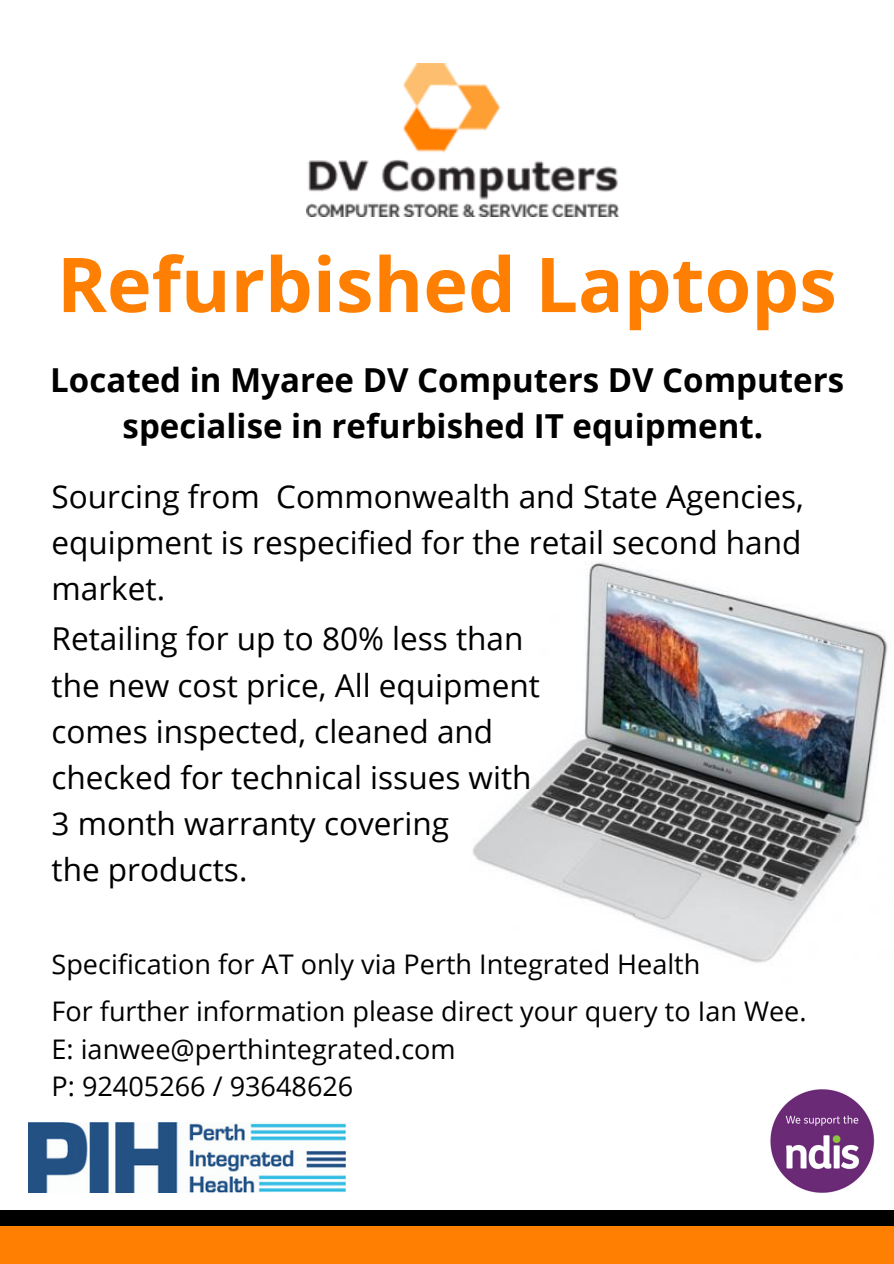
<style>
.page{position:relative;width:894px;height:1264px;background:#fff}
.page>*{position:absolute;margin:0;border:0;box-sizing:border-box;transform-origin:0 0}
.t1{font:700 75.6px "Open Sans";color:#ff7f03}
.t2{font:700 33px/46.2px "Open Sans";color:#000;text-align:center}
.t3{font:31.5px/46.2px "Open Sans";color:#000}
.t4{font:27px/47.5px "Open Sans";color:#000}
</style>
<div class="page">
<div style="left:0;top:1210px;width:893px;height:53px;background:#000"></div>
<img style="left:770px;top:1089px;width:103px;height:104px">
<img style="left:28px;top:1122px;width:318px;height:70px">
<div style="left:0;top:1226px;width:893px;height:37px;background:#ff7f03"></div>
<img style="left:472px;top:562px;width:416px;height:401px">
<img style="left:306px;top:63px;width:312px;height:153px">
<h1 class="t1" style="left:57px;top:231px;width:781px">Refurbished Laptops</h1>
<p class="t2" style="left:50px;top:356px;width:795px">Located in Myaree DV Computers DV Computers specialise in refurbished IT equipment.</p>
<p class="t3" style="left:52px;top:472px;width:753px;text-align:justify">Sourcing from Commonwealth and State Agencies, equipment is respecified for the retail second hand market.</p>
<p class="t3" style="left:52px;top:615px;width:490px">Retailing for up to 80% less than the new cost price, All equipment comes inspected, cleaned and checked for technical issues with<br>3 month warranty covering<br>the products.</p>
<p class="t4" style="left:52px;top:939px;width:756px">Specification for AT only via Perth Integrated Health<br>For further information please direct your query to Ian Wee.</p>
<p class="t4" style="left:52px;top:1029px;width:405px;line-height:37.5px">E: ianwee@perthintegrated.com<br>P: 92405266 / 93648626</p>
</div>
